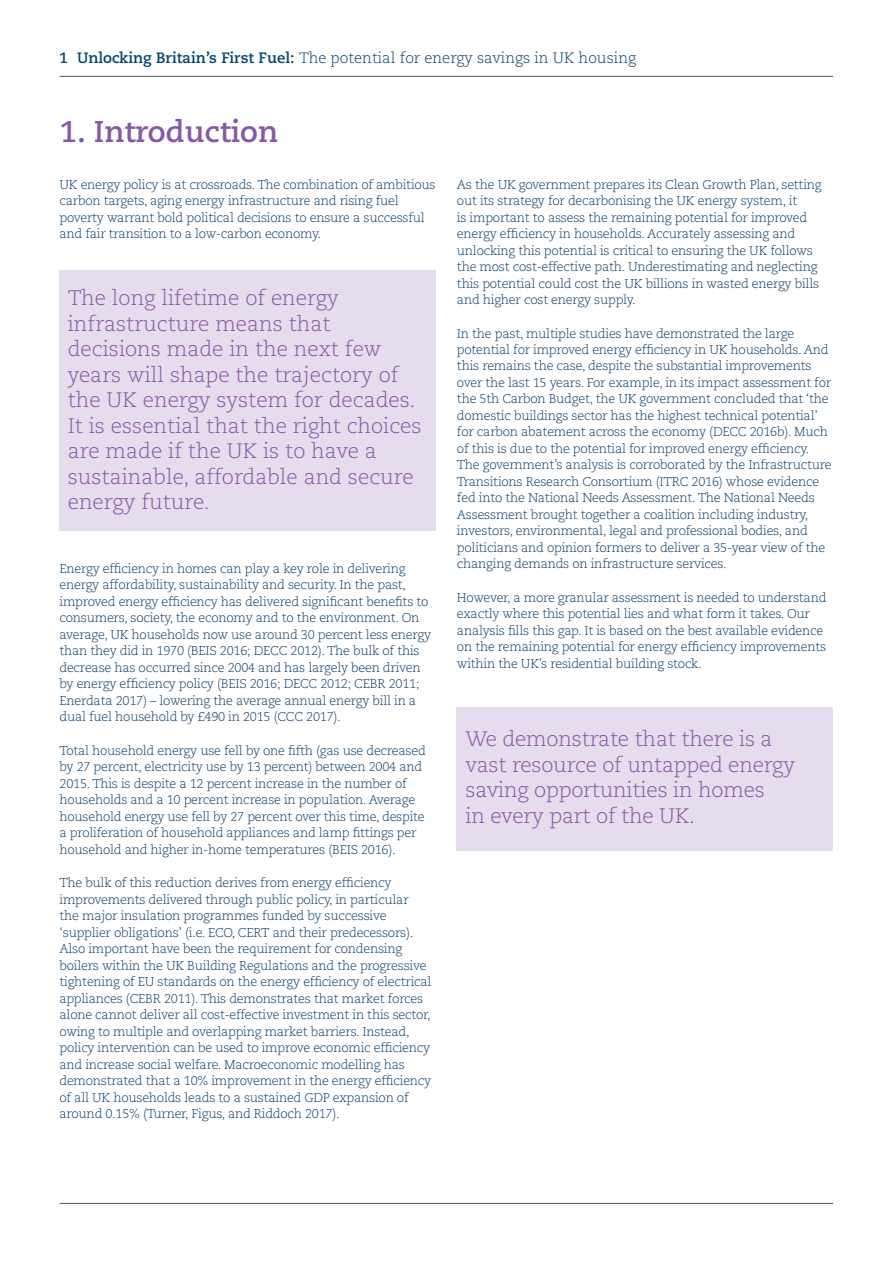
<style>
.page{position:relative;width:893px;height:1263px;background:#fff}
.page>*{position:absolute;margin:0;border:0;box-sizing:border-box;transform-origin:0 0}
.t1{font:700 30px "Caecilia LT Std";color:#8659a5}
.t2{font:300 21px/25.5px "Caecilia LT Std";color:#8659a5}
.t3{font:300 15px "Caecilia LT Std";color:#07436b}
.t4{font:300 12.75px/16.5px "Caecilia LT Std";letter-spacing:-.02em;color:#0d406a}
.s1{font-weight:700}
</style>
<div class="page">
<div style="left:457px;top:707px;width:376px;height:143px;background:#e5ddee"></div>
<div style="left:59px;top:270px;width:377px;height:261px;background:#e5ddee"></div>
<hr style="left:60px;top:76px;width:773px;height:1px;background:#58595b">
<hr style="left:60px;top:1203px;width:773px;height:1px;background:#58595b">
<p class="t3" style="left:59px;top:51px;width:578px"><span class="s1">1 Unlocking Britain’s First Fuel:</span> The potential for energy savings in UK housing</p>
<h1 class="t1" style="left:60px;top:119px;width:220px">1. Introduction</h1>
<p class="t4" style="left:60px;top:177px;width:378px">UK energy policy is at crossroads. The combination of ambitious carbon targets, aging energy infrastructure and rising fuel poverty warrant bold political decisions to ensure a successful and fair transition to a low-carbon economy.</p>
<p class="t2" style="left:68px;top:287px;width:355px">The long lifetime of energy infrastructure means that decisions made in the next few years will shape the trajectory of the UK energy system for decades.<br>It is essential that the right choices are made if the UK is to have a sustainable, affordable and secure energy future.</p>
<p class="t4" style="left:60px;top:561px;width:373px">Energy efficiency in homes can play a key role in delivering energy affordability, sustainability and security. In the past, improved energy efficiency has delivered significant benefits to consumers, society, the economy and to the environment. On average, UK households now use around 30 percent less energy than they did in 1970 (BEIS 2016; DECC 2012). The bulk of this decrease has occurred since 2004 and has largely been driven by energy efficiency policy (BEIS 2016; DECC 2012; CEBR 2011; Enerdata 2017) – lowering the average annual energy bill in a dual fuel household by £490 in 2015 (CCC 2017).</p>
<p class="t4" style="left:60px;top:743px;width:368px">Total household energy use fell by one fifth (gas use decreased by 27 percent, electricity use by 13 percent) between 2004 and 2015. This is despite a 12 percent increase in the number of households and a 10 percent increase in population. Average household energy use fell by 27 percent over this time, despite a proliferation of household appliances and lamp fittings per household and higher in-home temperatures (BEIS 2016).</p>
<p class="t4" style="left:60px;top:876px;width:374px">The bulk of this reduction derives from energy efficiency improvements delivered through public policy, in particular<br>the major insulation programmes funded by successive ‘supplier obligations’ (i.e. ECO, CERT and their predecessors).<br>Also important have been the requirement for condensing boilers within the UK Building Regulations and the progressive tightening of EU standards on the energy efficiency of electrical appliances (CEBR 2011). This demonstrates that market forces alone cannot deliver all cost-effective investment in this sector, owing to multiple and overlapping market barriers. Instead, policy intervention can be used to improve economic efficiency and increase social welfare. Macroeconomic modelling has demonstrated that a 10% improvement in the energy efficiency of all UK households leads to a sustained GDP expansion of around 0.15% (Turner, Figus, and Riddoch 2017).</p>
<p class="t4" style="left:457px;top:177px;width:366px">As the UK government prepares its Clean Growth Plan, setting out its strategy for decarbonising the UK energy system, it<br>is important to assess the remaining potential for improved energy efficiency in households. Accurately assessing and unlocking this potential is critical to ensuring the UK follows the most cost-effective path. Underestimating and neglecting this potential could cost the UK billions in wasted energy bills and higher cost energy supply.</p>
<p class="t4" style="left:457px;top:326px;width:376px">In the past, multiple studies have demonstrated the large potential for improved energy efficiency in UK households. And this remains the case, despite the substantial improvements over the last 15 years. For example, in its impact assessment for the 5th Carbon Budget, the UK government concluded that ‘the domestic buildings sector has the highest technical potential’ for carbon abatement across the economy (DECC 2016b). Much of this is due to the potential for improved energy efficiency.<br>The government’s analysis is corroborated by the Infrastructure Transitions Research Consortium (ITRC 2016) whose evidence fed into the National Needs Assessment. The National Needs Assessment brought together a coalition including industry, investors, environmental, legal and professional bodies, and politicians and opinion formers to deliver a 35-year view of the changing demands on infrastructure services.</p>
<p class="t4" style="left:457px;top:590px;width:371px">However, a more granular assessment is needed to understand exactly where this potential lies and what form it takes. Our analysis fills this gap. It is based on the best available evidence on the remaining potential for energy efficiency improvements within the UK’s residential building stock.</p>
<h2 class="t2" style="left:465px;top:728px;width:331px">We demonstrate that there is a vast resource of untapped energy saving opportunities in homes<br>in every part of the UK.</h2>
</div>
